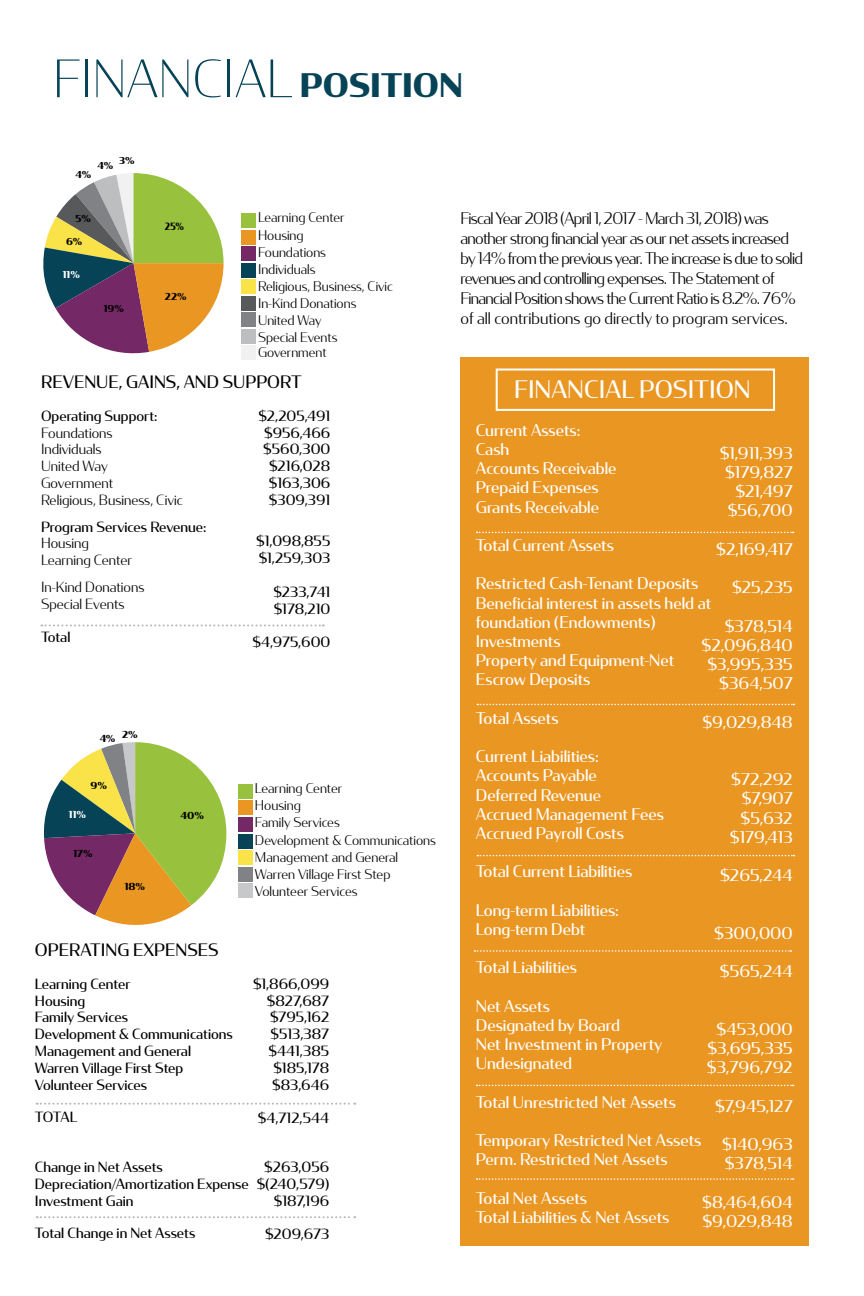
<style>
.page{position:relative;width:864px;height:1296px;background:#fff}
.page>*{position:absolute;margin:0;border:0;box-sizing:border-box;transform-origin:0 0}
.t1{font:200 51.2px "Condor";color:#064357}
.t2{font:24px "Condor";color:#fff}
.t3{font:17px "Condor";color:#000}
.t4{font:16px/19.2px "Condor";color:#fff}
.t5{font:300 16px/20px "Condor";letter-spacing:-.04em;color:#000}
.t6{font:14px/16.8px "Condor";color:#000}
.t7{font:300 14px/16.8px "Condor";color:#000}
.t8{font:300 13.4px/17.2px "Condor";color:#000}
.t9{font:700 10px "Condor";color:#000;scale:.85 1}
.t10{font:700 9.6px "Condor";color:#000}
.t11{font:700 9.6px "Condor";color:#fff}
.s1{font-weight:700;font-size:32.2px}
</style>
<div class="page">
<div style="left:461px;top:357px;width:348px;height:888px;background:#ea9623"></div>
<svg style="left:477px;top:532px;width:317px;height:1px"></svg>
<svg style="left:477px;top:855px;width:317px;height:1px"></svg>
<svg style="left:474px;top:950px;width:318px;height:2px"></svg>
<svg style="left:477px;top:704px;width:317px;height:1px"></svg>
<svg style="left:37px;top:1103px;width:318px;height:2px"></svg>
<svg style="left:37px;top:1216px;width:318px;height:2px"></svg>
<svg style="left:41px;top:624px;width:283px;height:2px"></svg>
<div style="left:496px;top:369px;width:279px;height:42px;border:2px solid #fff"></div>
<svg style="left:477px;top:1085px;width:317px;height:1px"></svg>
<svg style="left:477px;top:1178px;width:317px;height:2px"></svg>
<div style="left:241px;top:213px;width:15px;height:15px;background:#98c23d"></div>
<div style="left:241px;top:230px;width:15px;height:15px;background:#ea9623"></div>
<div style="left:241px;top:246px;width:15px;height:15px;background:#742966"></div>
<div style="left:241px;top:263px;width:15px;height:15px;background:#064357"></div>
<div style="left:241px;top:279px;width:15px;height:15px;background:#f9e349"></div>
<div style="left:241px;top:296px;width:15px;height:15px;background:#58595b"></div>
<div style="left:241px;top:312px;width:15px;height:15px;background:#808285"></div>
<svg style="left:43px;top:173px;width:181px;height:181px"></svg>
<div style="left:241px;top:329px;width:15px;height:14px;background:#bcbec0"></div>
<div style="left:241px;top:345px;width:15px;height:15px;background:#f1f1f2"></div>
<svg style="left:44px;top:742px;width:182px;height:183px"></svg>
<div style="left:238px;top:784px;width:15px;height:15px;background:#98c23d"></div>
<div style="left:238px;top:800px;width:15px;height:15px;background:#ea9623"></div>
<div style="left:238px;top:817px;width:15px;height:15px;background:#742966"></div>
<div style="left:238px;top:834px;width:15px;height:14px;background:#064357"></div>
<div style="left:238px;top:850px;width:15px;height:15px;background:#f9e349"></div>
<div style="left:238px;top:867px;width:15px;height:15px;background:#808285"></div>
<div style="left:238px;top:883px;width:15px;height:15px;background:#c7c8ca"></div>
<h1 class="t1" style="left:53px;top:47px;width:412px">FINANCIAL <span class="s1">POSITION</span></h1>
<p class="t10" style="left:119px;top:154px;width:17px">3%</p>
<p class="t10" style="left:98px;top:159px;width:17px">4%</p>
<p class="t10" style="left:76px;top:168px;width:17px">4%</p>
<p class="t10" style="left:76px;top:212px;width:17px">5%</p>
<p class="t10" style="left:66px;top:235px;width:18px">6%</p>
<p class="t11" style="left:63px;top:268px;width:19px">11%</p>
<p class="t10" style="left:104px;top:302px;width:22px">19%</p>
<p class="t9" style="left:165px;top:220px;width:24px">25%</p>
<p class="t10" style="left:165px;top:290px;width:23px">22%</p>
<p class="t8" style="left:258px;top:209px;width:136px">Learning Center<br>Housing<br>Foundations<br>Individuals<br>Religious, Business, Civic<br>In-Kind Donations<br>United Way<br>Special Events</p>
<p class="t8" style="left:258px;top:343px;width:70px">Government</p>
<p class="t3" style="left:41px;top:371px;width:262px">REVENUE, GAINS, AND SUPPORT</p>
<p class="t6" style="left:41px;top:407px;width:118px">Operating Support:</p>
<p class="t7" style="left:41px;top:424px;width:143px">Foundations<br>Individuals<br>United Way<br>Government<br>Religious, Business, Civic</p>
<p class="t6" style="left:41px;top:518px;width:167px">Program Services Revenue:</p>
<p class="t7" style="left:41px;top:534px;width:93px">Housing<br>Learning Center</p>
<p class="t7" style="left:41px;top:578px;width:105px">In-Kind Donations<br>Special Events</p>
<p class="t6" style="left:41px;top:628px;width:31px">Total</p>
<p class="t6" style="left:258px;top:407px;width:74px;text-align:right">$2,205,491 $956,466 $560,300 $216,028 $163,306 $309,391</p>
<p class="t6" style="left:256px;top:532px;width:76px">$1,098,855 $1,259,303</p>
<p class="t6" style="left:273px;top:583px;width:59px">$233,741 $178,210</p>
<p class="t6" style="left:253px;top:633px;width:79px">$4,975,600</p>
<p class="t10" style="left:122px;top:728px;width:17px">2%</p>
<p class="t10" style="left:100px;top:732px;width:17px">4%</p>
<p class="t10" style="left:90px;top:779px;width:18px">9%</p>
<p class="t11" style="left:69px;top:808px;width:19px">11%</p>
<p class="t10" style="left:73px;top:847px;width:21px">17%</p>
<p class="t10" style="left:125px;top:880px;width:22px">18%</p>
<p class="t10" style="left:181px;top:809px;width:25px">40%</p>
<p class="t3" style="left:35px;top:939px;width:185px">OPERATING EXPENSES</p>
<p class="t6" style="left:35px;top:975px;width:199px">Learning Center<br>Housing<br>Family Services<br>Development &amp; Communications<br>Management and General<br>Warren Village First Step<br>Volunteer Services</p>
<p class="t6" style="left:35px;top:1108px;width:44px">TOTAL</p>
<p class="t8" style="left:255px;top:779px;width:183px">Learning Center<br>Housing<br>Family Services<br>Development &amp; Communications<br>Management and General<br>Warren Village First Step<br>Volunteer Services</p>
<p class="t6" style="left:253px;top:975px;width:78px;text-align:right">$1,866,099 $827,687 $795,162 $513,387 $441,385 $185,178 $83,646</p>
<p class="t6" style="left:258px;top:1109px;width:73px">$4,712,544</p>
<p class="t6" style="left:35px;top:1158px;width:215px">Change in Net Assets<br>Depreciation/Amortization Expense<br>Investment Gain</p>
<p class="t6" style="left:35px;top:1225px;width:162px">Total Change in Net Assets</p>
<p class="t6" style="left:257px;top:1158px;width:74px;text-align:right">$263,056 $(240,579) $187,196</p>
<p class="t6" style="left:265px;top:1225px;width:66px">$209,673</p>
<p class="t5" style="left:460px;top:208px;width:344px">Fiscal Year 2018 (April 1, 2017 - March 31, 2018) was another strong financial year as our net assets increased by 14% from the previous year. The increase is due to solid revenues and controlling expenses. The Statement of Financial Position shows the Current Ratio is 8.2%. 76% of all contributions go directly to program services.</p>
<h2 class="t2" style="left:514px;top:373px;width:238px">FINANCIAL POSITION</h2>
<p class="t4" style="left:476px;top:420px;width:142px">Current Assets:<br>Cash<br>Accounts Receivable<br>Prepaid Expenses<br>Grants Receivable</p>
<p class="t4" style="left:476px;top:535px;width:140px">Total Current Assets</p>
<p class="t4" style="left:476px;top:573px;width:237px">Restricted Cash-Tenant Deposits<br>Beneficial interest in assets held at foundation (Endowments)<br>Investments<br>Property and Equipment-Net<br>Escrow Deposits</p>
<p class="t4" style="left:476px;top:708px;width:84px">Total Assets</p>
<p class="t4" style="left:476px;top:746px;width:190px">Current Liabilities:<br>Accounts Payable<br>Deferred Revenue<br>Accrued Management Fees<br>Accrued Payroll Costs</p>
<p class="t4" style="left:476px;top:861px;width:158px">Total Current Liabilities</p>
<p class="t4" style="left:476px;top:900px;width:145px">Long-term Liabilities:<br>Long-term Debt</p>
<p class="t4" style="left:476px;top:957px;width:103px">Total Liabilities</p>
<p class="t4" style="left:476px;top:996px;width:188px">Net Assets<br>Designated by Board<br>Net Investment in Property<br>Undesignated</p>
<p class="t4" style="left:476px;top:1092px;width:202px">Total Unrestricted Net Assets</p>
<p class="t4" style="left:476px;top:1130px;width:227px">Temporary Restricted Net Assets<br>Perm. Restricted Net Assets</p>
<p class="t4" style="left:476px;top:1188px;width:195px">Total Net Assets<br>Total Liabilities &amp; Net Assets</p>
<p class="t4" style="left:720px;top:443px;width:75px;text-align:right">$1,911,393 $179,827 $21,497 $56,700</p>
<p class="t4" style="left:716px;top:539px;width:78px">$2,169,417</p>
<p class="t4" style="left:732px;top:577px;width:62px">$25,235</p>
<p class="t4" style="left:702px;top:616px;width:93px;text-align:right">$378,514 $2,096,840 $3,995,335 $364,507</p>
<p class="t4" style="left:702px;top:712px;width:92px">$9,029,848</p>
<p class="t4" style="left:730px;top:769px;width:64px;text-align:right">$72,292 $7,907 $5,632 $179,413</p>
<p class="t4" style="left:720px;top:865px;width:74px">$265,244</p>
<p class="t4" style="left:714px;top:923px;width:80px">$300,000</p>
<p class="t4" style="left:720px;top:961px;width:74px">$565,244</p>
<p class="t4" style="left:707px;top:1019px;width:87px;text-align:justify;text-indent:10px">$453,000 $3,695,335 $3,796,792</p>
<p class="t4" style="left:715px;top:1096px;width:79px">$7,945,127</p>
<p class="t4" style="left:722px;top:1134px;width:72px">$140,963 $378,514</p>
<p class="t4" style="left:702px;top:1192px;width:92px">$8,464,604 $9,029,848</p>
</div>
